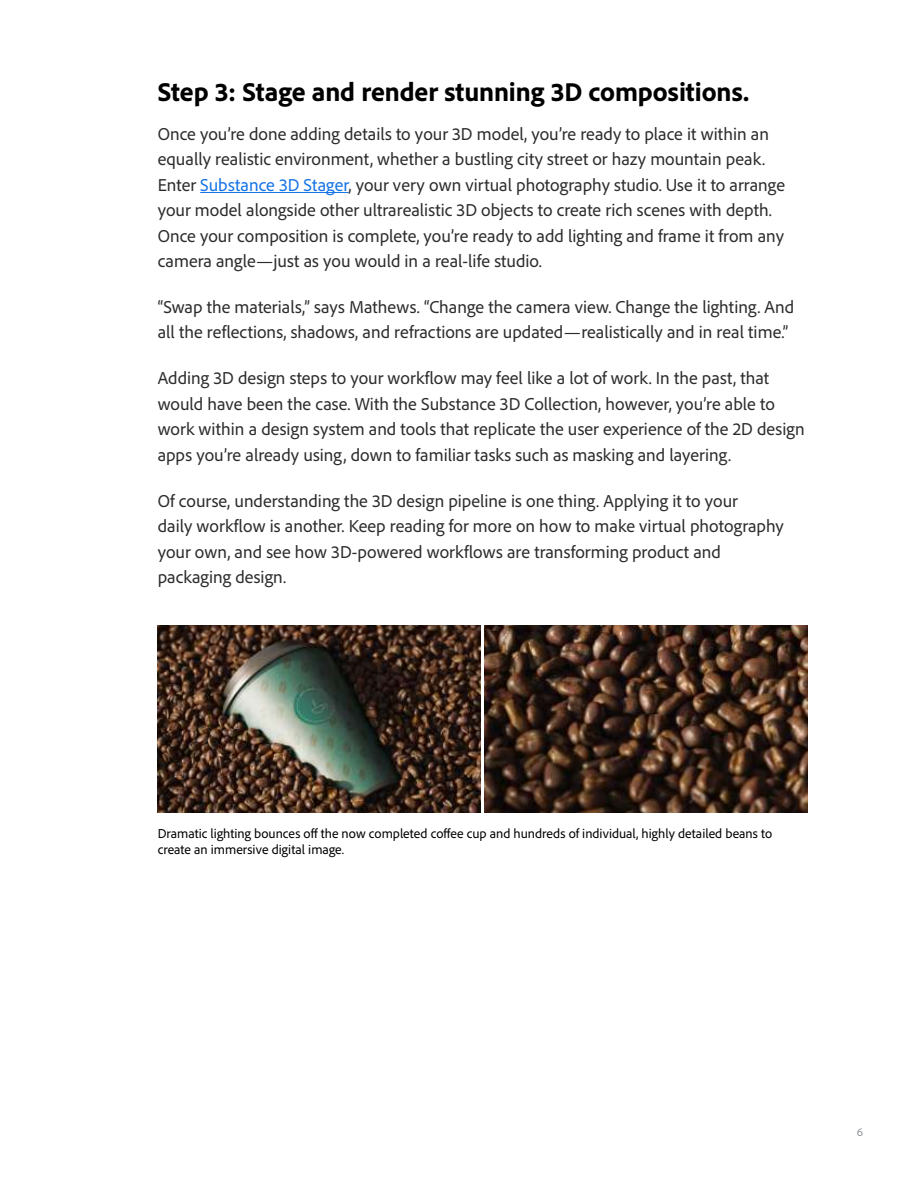
<style>
.page{position:relative;width:918px;height:1188px;background:#fff}
.page>*{position:absolute;margin:0;border:0;box-sizing:border-box;transform-origin:0 0}
.t1{font:800 27px "Adobe Clean";letter-spacing:-.005em;color:#000}
.t2{font:18px/25.5px "Adobe Clean";color:#2c2c2c}
.t3{font:13.5px/16.2px "Adobe Clean";color:#000}
.t4{font:12px "Adobe Clean";color:#939598}
.s1{color:#1473e6}
</style>
<div class="page">
<hr style="left:200px;top:192px;width:148px;height:1px;background:#1473e6">
<img style="left:158px;top:625px;width:322px;height:188px">
<img style="left:485px;top:625px;width:322px;height:188px">
<h1 class="t1" style="left:158px;top:81px;width:593px">Step 3: Stage and render stunning 3D compositions.</h1>
<p class="t2" style="left:158px;top:123px;width:629px">Once you’re done adding details to your 3D model, you’re ready to place it within an equally realistic environment, whether a bustling city street or hazy mountain peak.<br>Enter <span class="s1">Substance 3D Stager</span>, your very own virtual photography studio. Use it to arrange your model alongside other ultrarealistic 3D objects to create rich scenes with depth.<br>Once your composition is complete, you’re ready to add lighting and frame it from any camera angle—just as you would in a real-life studio.</p>
<p class="t2" style="left:158px;top:296px;width:638px">“Swap the materials,” says Mathews. “Change the camera view. Change the lighting. And all the reflections, shadows, and refractions are updated—realistically and in real time.”</p>
<p class="t2" style="left:158px;top:367px;width:649px">Adding 3D design steps to your workflow may feel like a lot of work. In the past, that would have been the case. With the Substance 3D Collection, however, you’re able to work within a design system and tools that replicate the user experience of the 2D design apps you’re already using, down to familiar tasks such as masking and layering.</p>
<p class="t2" style="left:158px;top:489px;width:628px">Of course, understanding the 3D design pipeline is one thing. Applying it to your<br>daily workflow is another. Keep reading for more on how to make virtual photography your own, and see how 3D-powered workflows are transforming product and packaging design.</p>
<p class="t3" style="left:158px;top:826px;width:616px">Dramatic lighting bounces off the now completed coffee cup and hundreds of individual, highly detailed beans to create an immersive digital image.</p>
<p class="t4" style="left:857px;top:1127px;width:8px">6</p>
</div>
